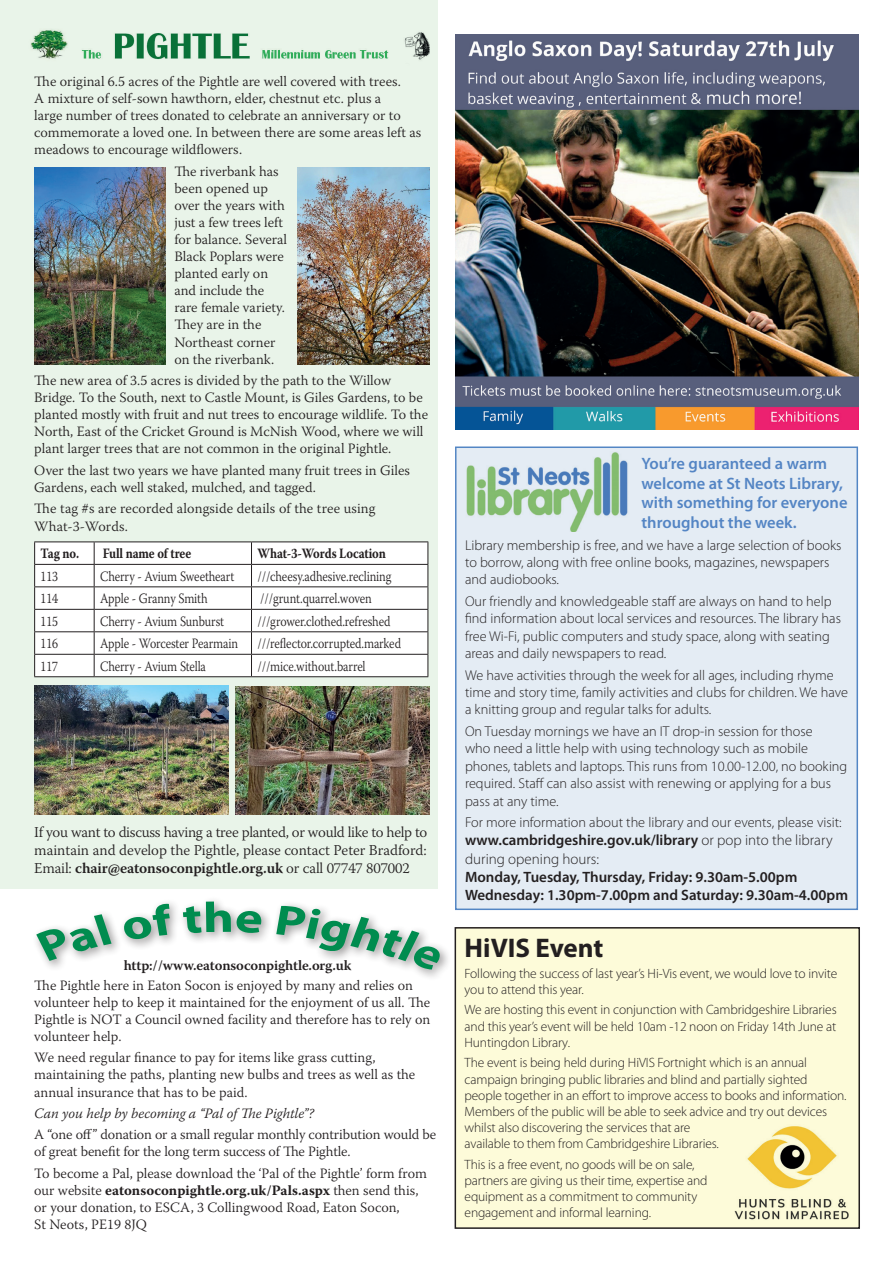
<style>
.page{position:relative;width:893px;height:1263px;background:#fff}
.page>*{position:absolute;margin:0;border:0;box-sizing:border-box;transform-origin:0 0}
.t1{font:700 27px "Myriad Pro";color:#231f20}
.t2{font:600 16.5px/19.8px "Myriad Pro";color:#5485c4}
.t3{font:300 15px/18px "Warnock Pro";color:#231f20;text-align:justify}
.t4{font:600 15px/18.3px "Myriad Pro";color:#231f20}
.t5{font:300 15px/18.3px "Myriad Pro";color:#231f20}
.t6{font:300 14.25px/17.1px "Warnock Pro";color:#231f20}
.t7{font:300 14.25px/17.4px "Myriad Pro";color:#231f20}
.t8{font:300 14.25px "Warnock Pro";color:#231f20;scale:.85 1}
.t9{font:700 14.25px "Warnock Pro";letter-spacing:-.01em;color:#231f20;scale:.85 1}
.t10{font:italic 300 14.25px "Warnock Pro";color:#231f20}
.t11{font:600 14.25px "Warnock Pro";letter-spacing:-.01em;color:#231f20}
.t12{font:300 13.5px/16.2px "Myriad Pro";letter-spacing:-.01em;color:#231f20}
.s1{font-weight:600}
.s2{font-weight:700}
</style>
<div class="page">
<svg style="left:36px;top:901px;width:405px;height:68px"></svg>
<div style="left:0;top:0;width:438px;height:889px;background:#e9f4e9"></div>
<img style="left:30px;top:29px;width:399px;height:31px">
<div style="left:35px;top:542px;width:393px;height:134px;background:#fff"></div>
<hr style="left:34px;top:541px;width:60px;height:1px;background:#231f20">
<hr style="left:94px;top:541px;width:157px;height:1px;background:#231f20">
<hr style="left:251px;top:541px;width:177px;height:1px;background:#231f20">
<hr style="left:34px;top:564px;width:60px;height:1px;background:#231f20">
<hr style="left:94px;top:564px;width:157px;height:1px;background:#231f20">
<hr style="left:251px;top:564px;width:177px;height:1px;background:#231f20">
<hr style="left:34px;top:586px;width:60px;height:1px;background:#231f20">
<hr style="left:94px;top:586px;width:157px;height:1px;background:#231f20">
<hr style="left:251px;top:586px;width:177px;height:1px;background:#231f20">
<hr style="left:34px;top:609px;width:60px;height:1px;background:#231f20">
<hr style="left:94px;top:609px;width:157px;height:1px;background:#231f20">
<hr style="left:251px;top:609px;width:177px;height:1px;background:#231f20">
<hr style="left:34px;top:631px;width:60px;height:1px;background:#231f20">
<hr style="left:94px;top:631px;width:157px;height:1px;background:#231f20">
<hr style="left:251px;top:631px;width:177px;height:1px;background:#231f20">
<hr style="left:34px;top:654px;width:60px;height:1px;background:#231f20">
<svg style="left:34px;top:542px;width:1px;height:134px"></svg>
<hr style="left:94px;top:654px;width:157px;height:1px;background:#231f20">
<svg style="left:94px;top:542px;width:1px;height:134px"></svg>
<hr style="left:251px;top:654px;width:177px;height:1px;background:#231f20">
<svg style="left:251px;top:542px;width:1px;height:134px"></svg>
<svg style="left:428px;top:542px;width:1px;height:134px"></svg>
<hr style="left:34px;top:676px;width:60px;height:1px;background:#231f20">
<hr style="left:94px;top:676px;width:157px;height:1px;background:#231f20">
<hr style="left:251px;top:676px;width:177px;height:1px;background:#231f20">
<img style="left:455px;top:34px;width:404px;height:395px">
<div style="left:455px;top:928px;width:404px;height:300px;background:#fdfbd9"></div>
<div style="left:455px;top:927px;width:405px;height:302px;border:2px solid #231f20"></div>
<img style="left:734px;top:1126px;width:115px;height:94px">
<img style="left:34px;top:168px;width:132px;height:196px">
<img style="left:34px;top:686px;width:194px;height:128px">
<img style="left:235px;top:687px;width:194px;height:127px">
<img style="left:297px;top:168px;width:132px;height:196px">
<div style="left:456px;top:447px;width:401px;height:462px;background:#e4ecf4"></div>
<div style="left:455px;top:446px;width:403px;height:464px;border:2px solid #5386c4"></div>
<img style="left:466px;top:452px;width:162px;height:79px">
<p class="t6" style="left:34px;top:72px;width:389px">The original 6.5 acres of the Pightle are well covered with trees.<br>A mixture of self-sown hawthorn, elder, chestnut etc. plus a<br>large number of trees donated to celebrate an anniversary or to commemorate a loved one. In between there are some areas left as meadows to encourage wildflowers.</p>
<p class="t6" style="left:174px;top:162px;width:114px">The riverbank has been opened up over the years with just a few trees left for balance. Several<br>Black Poplars were planted early on and include the rare female variety.<br>They are in the<br>Northeast corner on the riverbank.</p>
<p class="t6" style="left:34px;top:372px;width:395px">The new area of 3.5 acres is divided by the path to the Willow Bridge. To the South, next to Castle Mount, is Giles Gardens, to be planted mostly with fruit and nut trees to encourage wildlife. To the North, East of the Cricket Ground is McNish Wood, where we will plant larger trees that are not common in the original Pightle.</p>
<p class="t6" style="left:34px;top:461px;width:377px">Over the last two years we have planted many fruit trees in Giles<br>Gardens, each well staked, mulched, and tagged.</p>
<p class="t6" style="left:34px;top:499px;width:343px;line-height:18px">The tag #s are recorded alongside details of the tree using<br>What-3-Words.</p>
<p class="t9" style="left:41px;top:545px;width:47px">Tag no.</p>
<p class="t9" style="left:103px;top:545px;width:106px">Full name of tree</p>
<p class="t9" style="left:257px;top:545px;width:153px">What-3-Words Location</p>
<p class="t8" style="left:41px;top:568px;width:22px">113</p>
<p class="t8" style="left:100px;top:568px;width:159px">Cherry - Avium Sweetheart</p>
<p class="t8" style="left:257px;top:568px;width:159px">///cheesy.adhesive.reclining</p>
<p class="t8" style="left:41px;top:590px;width:22px">114</p>
<p class="t8" style="left:100px;top:590px;width:128px">Apple - Granny Smith</p>
<p class="t8" style="left:260px;top:590px;width:133px">///grunt.quarrel.woven</p>
<p class="t8" style="left:41px;top:612px;width:22px">115</p>
<p class="t8" style="left:100px;top:612px;width:147px">Cherry - Avium Sunburst</p>
<p class="t8" style="left:257px;top:612px;width:158px">///grower.clothed.refreshed</p>
<p class="t8" style="left:41px;top:635px;width:22px">116</p>
<p class="t8" style="left:100px;top:635px;width:164px">Apple - Worcester Pearmain</p>
<p class="t8" style="left:257px;top:635px;width:171px">///reflector.corrupted.marked</p>
<p class="t8" style="left:41px;top:657px;width:22px">117</p>
<p class="t8" style="left:100px;top:657px;width:126px">Cherry - Avium Stella</p>
<p class="t8" style="left:257px;top:657px;width:129px">///mice.without.barrel</p>
<p class="t3" style="left:34px;top:823px;width:395px">If you want to discuss having a tree planted, or would like to help to maintain and develop the Pightle, please contact Peter Bradford:<br>Email: <span class="s1">chair@eatonsoconpightle.org.uk</span> or call 07747 807002</p>
<p class="t11" style="left:124px;top:956px;width:229px">http://www.eatonsoconpightle.org.uk</p>
<p class="t6" style="left:34px;top:976px;width:398px">The Pightle here in Eaton Socon is enjoyed by many and relies on volunteer help to keep it maintained for the enjoyment of us all. The Pightle is NOT a Council owned facility and therefore has to rely on volunteer help.</p>
<p class="t6" style="left:34px;top:1049px;width:382px">We need regular finance to pay for items like grass cutting, maintaining the paths, planting new bulbs and trees as well as the annual insurance that has to be paid.</p>
<p class="t10" style="left:34px;top:1104px;width:281px">Can you help by becoming a “Pal of The Pightle”?</p>
<p class="t6" style="left:34px;top:1126px;width:403px">A “one off” donation or a small regular monthly contribution would be of great benefit for the long term success of The Pightle.</p>
<p class="t6" style="left:34px;top:1164px;width:394px">To become a Pal, please download the ‘Pal of the Pightle’ form from our website <span class="s2">eatonsoconpightle.org.uk/Pals.aspx</span> then send this, or your donation, to ESCA, 3 Collingwood Road, Eaton Socon,<br>St Neots, PE19 8JQ</p>
<p class="t2" style="left:641px;top:453px;width:208px">You’re guaranteed a warm welcome at St Neots Library, with something for everyone throughout the week.</p>
<p class="t7" style="left:465px;top:536px;width:378px">Library membership is free, and we have a large selection of books to borrow, along with free online books, magazines, newspapers and audiobooks.</p>
<p class="t7" style="left:465px;top:592px;width:377px">Our friendly and knowledgeable staff are always on hand to help find information about local services and resources. The library has free Wi-Fi, public computers and study space, along with seating areas and daily newspapers to read.</p>
<p class="t7" style="left:465px;top:666px;width:385px">We have activities through the week for all ages, including rhyme time and story time, family activities and clubs for children. We have a knitting group and regular talks for adults.</p>
<p class="t7" style="left:465px;top:722px;width:384px">On Tuesday mornings we have an IT drop-in session for those<br>who need a little help with using technology such as mobile phones, tablets and laptops. This runs from 10.00-12.00, no booking required. Staff can also assist with renewing or applying for a bus pass at any time.</p>
<p class="t7" style="left:465px;top:813px;width:378px">For more information about the library and our events, please visit:</p>
<p class="t5" style="left:465px;top:831px;width:369px"><span class="s1">www.cambridgeshire.gov.uk/library</span> or pop into the library during opening hours:</p>
<p class="t4" style="left:465px;top:867px;width:385px">Monday, Tuesday, Thursday, Friday: 9.30am-5.00pm<br>Wednesday: 1.30pm-7.00pm and Saturday: 9.30am-4.00pm</p>
<h1 class="t1" style="left:465px;top:931px;width:140px">HiVIS Event</h1>
<p class="t12" style="left:465px;top:965px;width:374px">Following the success of last year’s Hi-Vis event, we would love to invite you to attend this year.</p>
<p class="t12" style="left:465px;top:1002px;width:374px;text-align:justify">We are hosting this event in conjunction with Cambridgeshire Libraries and this year’s event will be held 10am -12 noon on Friday 14th June at Huntingdon Library.</p>
<p class="t12" style="left:465px;top:1054px;width:384px">The event is being held during HiVIS Fortnight which is an annual campaign bringing public libraries and blind and partially sighted people together in an effort to improve access to books and information.<br>Members of the public will be able to seek advice and try out devices whilst also discovering the services that are<br>available to them from Cambridgeshire Libraries.</p>
<p class="t12" style="left:465px;top:1156px;width:245px">This is a free event, no goods will be on sale, partners are giving us their time, expertise and equipment as a commitment to community engagement and informal learning.</p>
</div>
